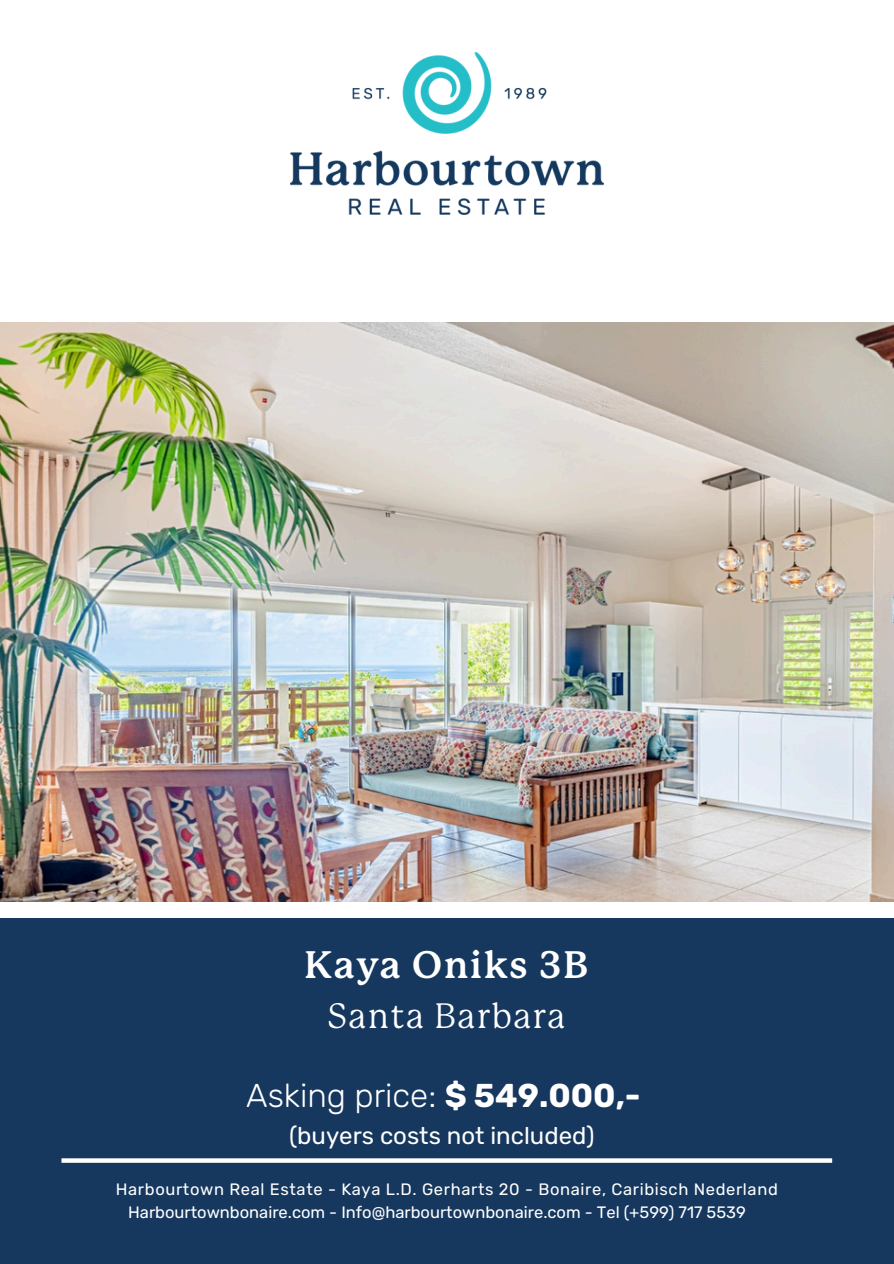
<style>
.page{position:relative;width:894px;height:1264px;background:#fff}
.page>*{position:absolute;margin:0;border:0;box-sizing:border-box;transform-origin:0 0}
.t1{font:700 37.5px "P22 Mackinac Pro";letter-spacing:.04em;color:#fff}
.t2{font:34.5px "P22 Mackinac Pro";letter-spacing:.04em;color:#fff}
.t3{font:300 33px "Rubik";color:#fff}
.t4{font:24px "Rubik";color:#fff}
.t5{font:16.5px "Rubik";letter-spacing:.04em;color:#fff}
.t6{font:16.5px "Rubik";color:#fff}
.s1{font-weight:700}
</style>
<div class="page">
<img style="left:290px;top:53px;width:313px;height:162px">
<div style="left:0;top:918px;width:893px;height:345px;background:#16385e"></div>
<svg style="left:61px;top:1158px;width:770px;height:4px;background:#eceff2"></svg>
<img style="left:0;top:322px;width:893px;height:579px">
<p class="t1" style="left:304px;top:948px;width:285px">Kaya Oniks 3B</p>
<p class="t2" style="left:327px;top:1000px;width:239px">Santa Barbara</p>
<p class="t3" style="left:246px;top:1076px;width:396px">Asking price: <span class="s1">$ 549.000,-</span></p>
<p class="t4" style="left:289px;top:1121px;width:307px">(buyers costs not included)</p>
<h2 class="t5" style="left:116px;top:1179px;width:663px">Harbourtown Real Estate - Kaya L.D. Gerharts 20 - Bonaire, Caribisch Nederland</h2>
<p class="t6" style="left:128px;top:1202px;width:619px">Harbourtownbonaire.com - Info@harbourtownbonaire.com - Tel (+599) 717 5539</p>
</div>
